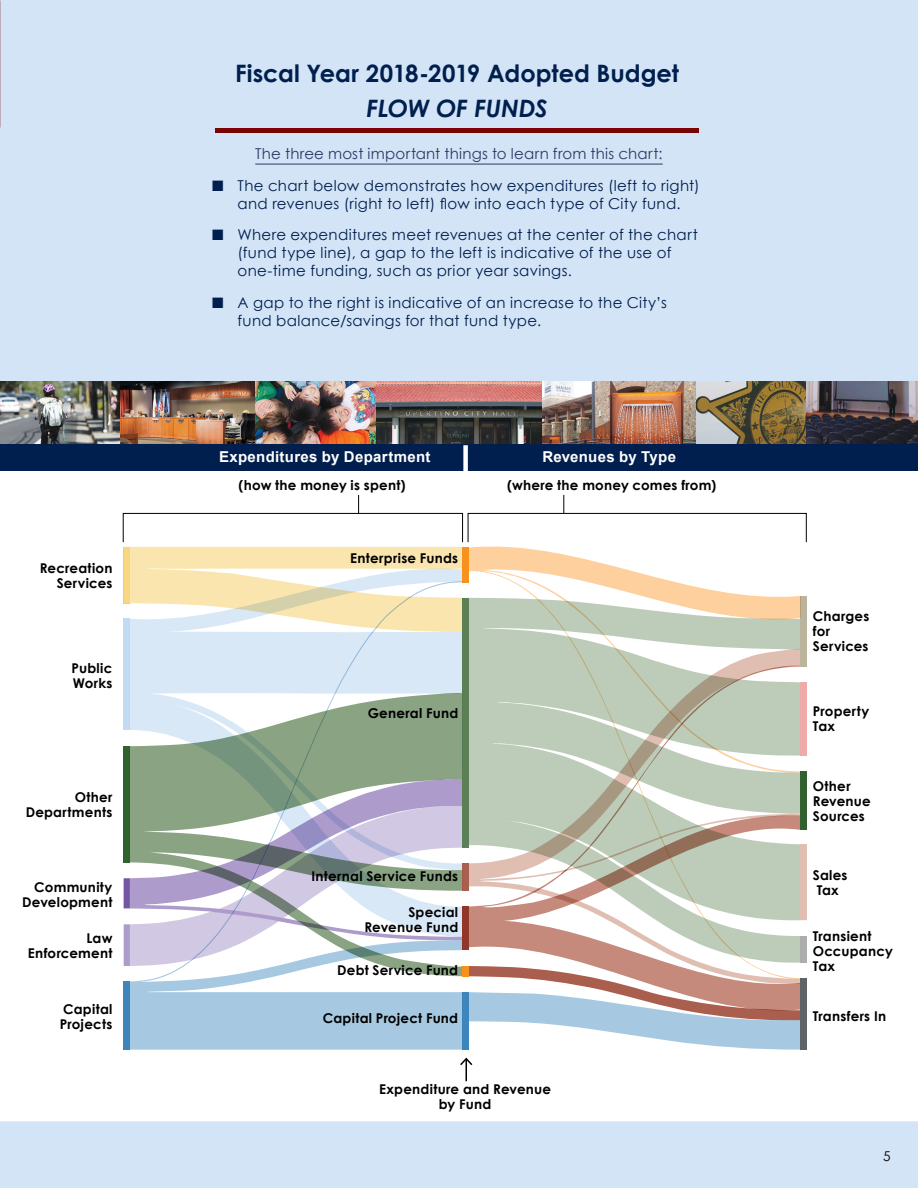
<style>
.page{position:relative;width:918px;height:1188px;background:#d3e4f6}
.page>*{position:absolute;margin:0;border:0;box-sizing:border-box;transform-origin:0 0}
.t1{font:700 24px "Century Gothic";color:#001f4e}
.t2{font:italic 700 24px "Century Gothic";letter-spacing:-.01em;color:#001f4e}
.t3{font:15px/18px "Century Gothic";letter-spacing:.02em;color:#001f4e}
.t4{font:15px "Century Gothic";letter-spacing:.015em;color:#293b66}
.t5{font:700 15px "Arial";letter-spacing:.02em;color:#fff}
.t6{font:700 13.5px/15px "Century Gothic";letter-spacing:.015em;color:#000}
.t7{font:13.5px "Century Gothic";color:#000}
</style>
<div class="page">
<div style="left:0;top:470px;width:918px;height:651px;background:#fff"></div>
<div style="left:0;top:444px;width:918px;height:26px;background:#001f4e"></div>
<div style="left:463px;top:445px;width:5px;height:29px;background:#fff"></div>
<svg style="left:459px;top:1057px;width:15px;height:24px"></svg>
<div style="left:123px;top:513px;width:340px;height:29px;border:1px solid #000"></div>
<svg style="left:358px;top:495px;width:1px;height:18px"></svg>
<div style="left:468px;top:513px;width:339px;height:29px;border:1px solid #000"></div>
<svg style="left:564px;top:495px;width:1px;height:18px"></svg>
<svg style="left:468px;top:950px;width:339px;height:100px;background:#c9c7cd"></svg>
<div style="left:801px;top:979px;width:6px;height:71px;background:#5e6367"></div>
<div style="left:801px;top:936px;width:6px;height:27px;background:#abaead"></div>
<div style="left:801px;top:844px;width:6px;height:76px;background:#e0beb2"></div>
<div style="left:801px;top:771px;width:6px;height:59px;background:#326130"></div>
<div style="left:801px;top:683px;width:6px;height:73px;background:#efaaaa"></div>
<div style="left:801px;top:596px;width:6px;height:71px;background:#bab49c"></div>
<svg style="left:469px;top:547px;width:332px;height:432px;background:#d1d1c1"></svg>
<svg style="left:563px;top:628px;width:7px;height:10px"></svg>
<svg style="left:124px;top:924px;width:6px;height:42px"></svg>
<svg style="left:124px;top:878px;width:6px;height:30px"></svg>
<div style="left:124px;top:746px;width:6px;height:116px;background:#326130"></div>
<div style="left:462px;top:864px;width:7px;height:27px;background:#aa5e4e"></div>
<div style="left:462px;top:966px;width:7px;height:10px;background:#f7921e"></div>
<div style="left:462px;top:598px;width:7px;height:250px;background:#5b8056"></div>
<div style="left:462px;top:547px;width:7px;height:35px;background:#f7921e"></div>
<div style="left:462px;top:992px;width:7px;height:58px;background:#3c86bd"></div>
<div style="left:124px;top:981px;width:6px;height:69px;background:#3c86bd"></div>
<div style="left:462px;top:907px;width:7px;height:43px;background:#91362a"></div>
<svg style="left:130px;top:937px;width:332px;height:113px;background:#c1d7e6"></svg>
<div style="left:124px;top:619px;width:6px;height:111px;background:#c2dbf2"></div>
<svg style="left:130px;top:632px;width:332px;height:305px"></svg>
<svg style="left:124px;top:547px;width:338px;height:85px;background:#f5e9c8"></svg>
<hr style="left:255px;top:164px;width:408px;height:1px;background:#293b66">
<div style="left:215px;top:128px;width:483px;height:5px;background:#7a0306"></div>
<img style="left:0;top:382px;width:120px;height:62px">
<img style="left:120px;top:382px;width:577px;height:62px">
<img style="left:697px;top:382px;width:110px;height:62px">
<img style="left:807px;top:382px;width:111px;height:62px">
<p class="t6" style="left:40px;top:560px;width:74px;text-align:right">Recreation<br>Services</p>
<p class="t6" style="left:72px;top:661px;width:42px">Public<br>Works</p>
<p class="t6" style="left:26px;top:789px;width:88px;text-align:right">Other<br>Departments</p>
<p class="t6" style="left:22px;top:879px;width:92px;text-align:right">Community<br>Development</p>
<p class="t6" style="left:28px;top:931px;width:86px;text-align:right">Law<br>Enforcement</p>
<p class="t6" style="left:60px;top:1001px;width:54px">Capital<br>Projects</p>
<h1 class="t1" style="left:235px;top:58px;width:446px">Fiscal Year 2018-2019 Adopted Budget</h1>
<h1 class="t2" style="left:367px;top:93px;width:183px">FLOW OF FUNDS</h1>
<p class="t4" style="left:255px;top:145px;width:409px">The three most important things to learn from this chart:</p>
<p class="t3" style="left:212px;top:176px;width:489px;text-align:center">■ The chart below demonstrates how expenditures (left to right) and revenues (right to left) flow into each type of City fund.</p>
<p class="t3" style="left:238px;top:226px;width:462px;text-indent:-26px">■ Where expenditures meet revenues at the center of the chart (fund type line), a gap to the left is indicative of the use of one-time funding, such as prior year savings.</p>
<p class="t3" style="left:238px;top:293px;width:431px;text-indent:-26px">■ A gap to the right is indicative of an increase to the City’s fund balance/savings for that fund type.</p>
<p class="t5" style="left:219px;top:446px;width:213px">Expenditures by Department</p>
<p class="t5" style="left:543px;top:446px;width:135px">Revenues by Type</p>
<p class="t6" style="left:239px;top:478px;width:168px">(how the money is spent)</p>
<p class="t6" style="left:350px;top:550px;width:110px">Enterprise Funds</p>
<p class="t6" style="left:507px;top:478px;width:210px">(where the money comes from)</p>
<p class="t6" style="left:368px;top:705px;width:92px">General Fund</p>
<p class="t6" style="left:312px;top:868px;width:148px">Internal Service Funds</p>
<p class="t6" style="left:364px;top:905px;width:95px;text-align:right">Special<br>Revenue Fund</p>
<p class="t6" style="left:337px;top:963px;width:123px">Debt Service Fund</p>
<p class="t6" style="left:323px;top:1011px;width:137px">Capital Project Fund</p>
<p class="t6" style="left:379px;top:1081px;width:174px;text-align:center">Expenditure and Revenue by Fund</p>
<p class="t6" style="left:813px;top:609px;width:58px">Charges for<br>Services</p>
<p class="t6" style="left:813px;top:704px;width:58px">Property<br>Tax</p>
<p class="t6" style="left:813px;top:778px;width:59px">Other<br>Revenue<br>Sources</p>
<p class="t6" style="left:813px;top:868px;width:36px">Sales<br>Tax</p>
<p class="t6" style="left:813px;top:928px;width:82px">Transient<br>Occupancy<br>Tax</p>
<p class="t6" style="left:813px;top:1009px;width:75px">Transfers In</p>
<p class="t7" style="left:883px;top:1148px;width:9px">5</p>
</div>
